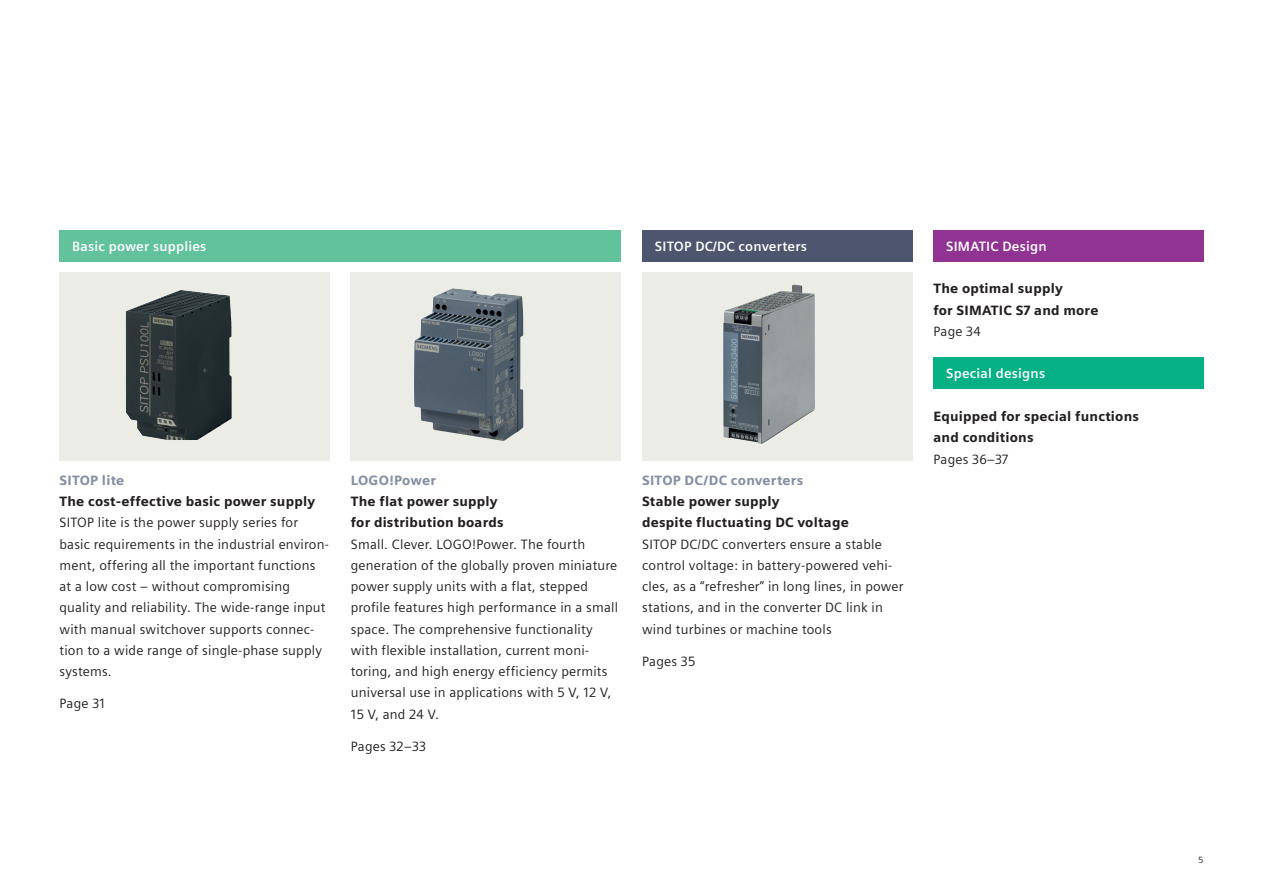
<style>
.page{position:relative;width:1263px;height:893px;background:#fff}
.page>*{position:absolute;margin:0;border:0;box-sizing:border-box;transform-origin:0 0}
.t1{font:13.5px/21.3px "Siemens Sans";letter-spacing:.015em;color:#231f20}
.t2{font:900 13.5px/21.3px "Siemens Sans";letter-spacing:.015em;color:#231f20}
.t3{font:700 13.5px "Siemens Sans";letter-spacing:.015em;color:#fff}
.t4{font:900 13.5px "Siemens Sans";letter-spacing:.015em;color:#858ea3}
.t5{font:9px "Siemens Sans";color:#231f20}
</style>
<div class="page">
<div style="left:60px;top:272px;width:270px;height:188px;background:#ecece7"></div>
<div style="left:351px;top:272px;width:270px;height:188px;background:#ecece7"></div>
<div style="left:642px;top:272px;width:270px;height:188px;background:#ecece7"></div>
<div style="left:60px;top:230px;width:561px;height:31px;background:#61c29c"></div>
<div style="left:933px;top:230px;width:270px;height:31px;background:#903393"></div>
<div style="left:933px;top:357px;width:270px;height:32px;background:#05b085"></div>
<div style="left:642px;top:230px;width:270px;height:31px;background:#4d556f"></div>
<img style="left:414px;top:288px;width:109px;height:153px">
<img style="left:723px;top:284px;width:92px;height:160px">
<img style="left:126px;top:290px;width:106px;height:150px">
<p class="t3" style="left:72px;top:235px;width:136px">Basic power supplies</p>
<p class="t3" style="left:655px;top:235px;width:154px">SITOP DC/DC converters</p>
<p class="t4" style="left:60px;top:469px;width:66px">SITOP lite</p>
<p class="t2" style="left:60px;top:490px;width:257px">The cost-effective basic power supply</p>
<p class="t1" style="left:60px;top:511px;width:271px">SITOP lite is the power supply series for basic requirements in the industrial environ&shy;ment, offering all the important functions at a low cost – without compromising quality and reliability. The wide-range input with manual switchover supports connec&shy;tion to a wide range of single-phase supply systems.</p>
<p class="t1" style="left:60px;top:692px;width:47px">Page 31</p>
<p class="t4" style="left:351px;top:469px;width:87px">LOGO!Power</p>
<p class="t2" style="left:351px;top:490px;width:154px">The flat power supply for distribution boards</p>
<p class="t1" style="left:351px;top:532px;width:269px">Small. Clever. LOGO!Power. The fourth generation of the globally proven miniature power supply units with a flat, stepped profile features high performance in a small space. The comprehensive functionality with flexible installation, current moni&shy;toring, and high energy efficiency permits universal use in applications with 5 V, 12 V, 15 V, and 24 V.</p>
<p class="t1" style="left:351px;top:734px;width:77px">Pages 32–33</p>
<p class="t4" style="left:642px;top:469px;width:163px">SITOP DC/DC converters</p>
<p class="t2" style="left:642px;top:490px;width:208px">Stable power supply<br>despite fluctuating DC voltage</p>
<p class="t1" style="left:642px;top:532px;width:263px">SITOP DC/DC converters ensure a stable control voltage: in battery-powered vehi&shy;cles, as a “refresher” in long lines, in power stations, and in the converter DC link in wind turbines or machine tools</p>
<p class="t1" style="left:642px;top:649px;width:55px">Pages 35</p>
<p class="t3" style="left:946px;top:235px;width:102px">SIMATIC Design</p>
<p class="t2" style="left:933px;top:277px;width:167px">The optimal supply<br>for SIMATIC S7 and more</p>
<p class="t1" style="left:933px;top:320px;width:49px">Page 34</p>
<p class="t3" style="left:946px;top:363px;width:101px">Special designs</p>
<p class="t2" style="left:933px;top:405px;width:207px">Equipped for special functions and conditions</p>
<p class="t1" style="left:933px;top:447px;width:76px">Pages 36–37</p>
<p class="t5" style="left:1198px;top:853px;width:6px">5</p>
</div>
